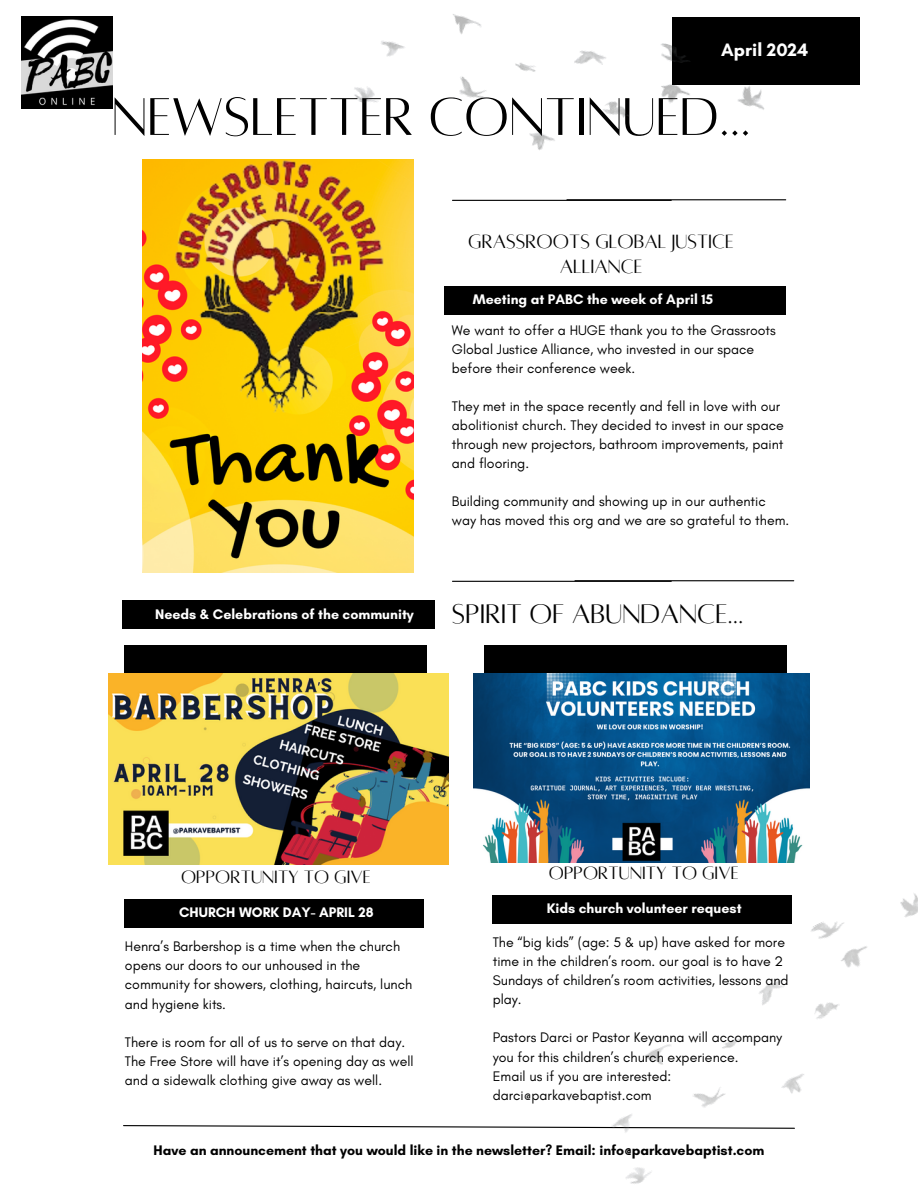
<style>
.page{position:relative;width:918px;height:1188px;background:#fff}
.page>*{position:absolute;margin:0;border:0;box-sizing:border-box;transform-origin:0 0}
.t1{font:58.5px "Alta regular";color:#000}
.t2{font:29.7px "Alta regular";color:#000}
.t3{font:21.15px/25.3px "Alta regular";color:#000;text-align:center}
.t4{font:19.65px "Alta regular";color:#000}
.t5{font:700 18.3px "Glacial Indifference";color:#fff}
.t6{font:14.1px/19.2px "Glacial Indifference";color:#000}
.t7{font:700 14.1px "Glacial Indifference";color:#fff}
.t8{font:700 14.1px "Glacial Indifference";color:#000}
</style>
<div class="page">
<svg style="left:123px;top:1125px;width:439px;height:3px"></svg>
<div style="left:444px;top:287px;width:342px;height:28px;background:#000"></div>
<div style="left:122px;top:601px;width:313px;height:28px;background:#000"></div>
<div style="left:672px;top:17px;width:188px;height:67px;background:#000"></div>
<img style="left:21px;top:17px;width:91px;height:91px">
<img style="left:562px;top:893px;width:356px;height:291px">
<img style="left:354px;top:14px;width:420px;height:187px">
<img style="left:143px;top:159px;width:271px;height:413px">
<hr style="left:452px;top:581px;width:219px;height:1px;background:#000">
<hr style="left:567px;top:199px;width:219px;height:1px;background:#000">
<hr style="left:575px;top:580px;width:219px;height:1px;background:#000">
<div style="left:125px;top:899px;width:299px;height:28px;background:#000"></div>
<div style="left:124px;top:646px;width:302px;height:28px;background:#000"></div>
<div style="left:492px;top:895px;width:300px;height:28px;background:#000"></div>
<div style="left:484px;top:646px;width:303px;height:28px;background:#000"></div>
<img style="left:109px;top:674px;width:339px;height:191px">
<img style="left:473px;top:674px;width:337px;height:189px">
<p class="t5" style="left:721px;top:38px;width:88px">April 2024</p>
<h1 class="t1" style="left:112px;top:88px;width:640px">NEWSLETTER CONTINUED...</h1>
<h3 class="t3" style="left:468px;top:229px;width:267px">GRASSROOTS GLOBAL JUSTICE<br>ALLIANCE</h3>
<p class="t7" style="left:473px;top:291px;width:242px">Meeting at PABC the week of April 15</p>
<p class="t7" style="left:155px;top:606px;width:260px">Needs &amp; Celebrations of the community</p>
<p class="t6" style="left:452px;top:320px;width:326px">We want to offer a HUGE thank you to the Grassroots<br>Global Justice Alliance, who invested in our space before their conference week.</p>
<p class="t6" style="left:452px;top:397px;width:333px">They met in the space recently and fell in love with our abolitionist church. They decided to invest in our space through new projectors, bathroom improvements, paint and flooring.</p>
<p class="t6" style="left:452px;top:492px;width:339px">Building community and showing up in our authentic way has moved this org and we are so grateful to them.</p>
<h2 class="t2" style="left:452px;top:599px;width:293px">SPIRIT OF ABUNDANCE...</h2>
<h3 class="t4" style="left:181px;top:867px;width:191px">OPPORTUNITY TO GIVE</h3>
<h3 class="t4" style="left:549px;top:863px;width:191px">OPPORTUNITY TO GIVE</h3>
<p class="t7" style="left:179px;top:904px;width:196px">CHURCH WORK DAY- APRIL 28</p>
<p class="t7" style="left:547px;top:900px;width:196px">Kids church volunteer request</p>
<p class="t6" style="left:125px;top:937px;width:289px">Henra’s Barbershop is a time when the church opens our doors to our unhoused in the community for showers, clothing, haircuts, lunch and hygiene kits.</p>
<p class="t6" style="left:125px;top:1032px;width:290px">There is room for all of us to serve on that day.<br>The Free Store will have it’s opening day as well and a sidewalk clothing give away as well.</p>
<p class="t6" style="left:493px;top:932px;width:297px">The “big kids” (age: 5 &amp; up) have asked for more time in the children’s room. our goal is to have 2<br>Sundays of children’s room activities, lessons and play.</p>
<p class="t6" style="left:493px;top:1028px;width:291px">Pastors Darci or Pastor Keyanna will accompany you for this children’s church experience.<br>Email us if you are interested: darci@parkavebaptist.com</p>
<p class="t8" style="left:154px;top:1141px;width:612px">Have an announcement that you would like in the newsletter? Email: info@parkavebaptist.com</p>
</div>
